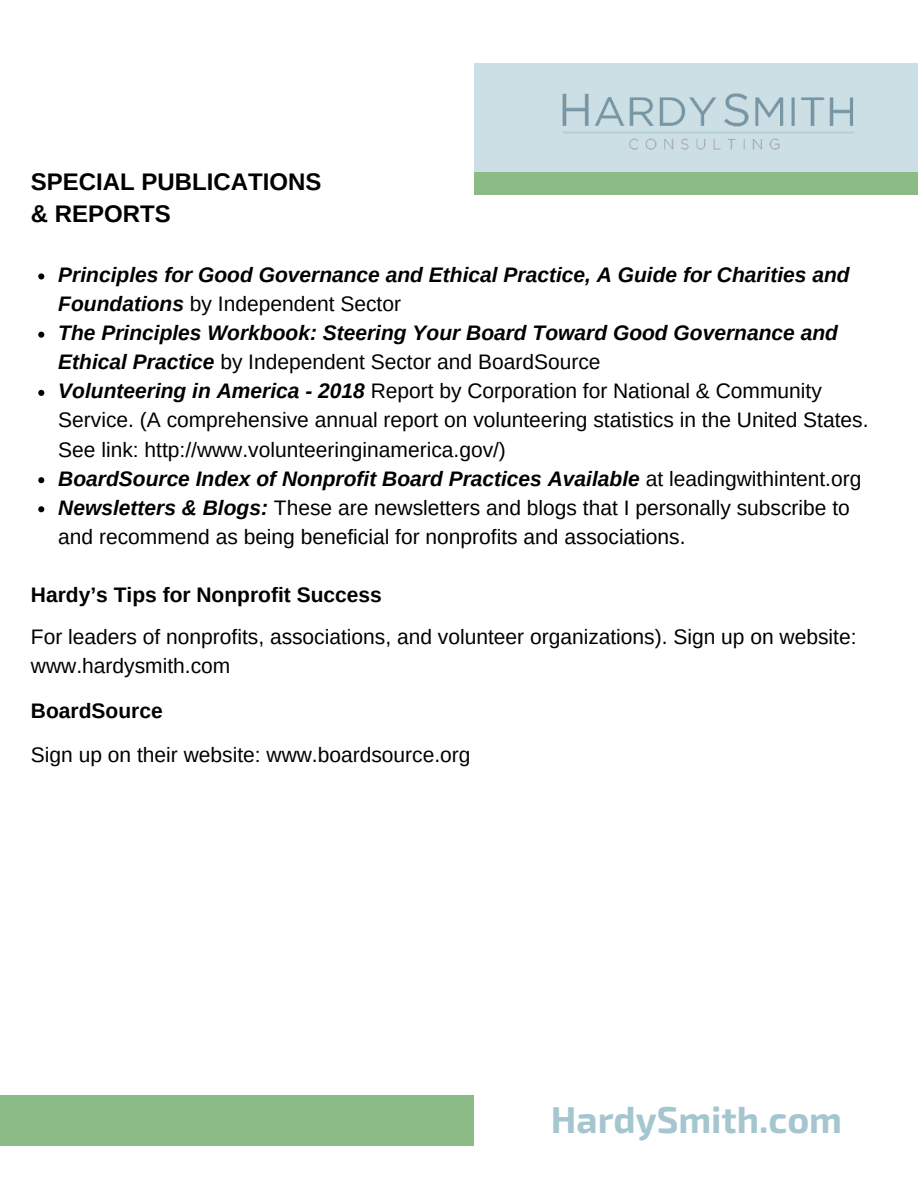
<style>
.page{position:relative;width:918px;height:1188px;background:#fff}
.page>*{position:absolute;margin:0;border:0;box-sizing:border-box;transform-origin:0 0}
.t1{font:700 37.35px "Exo 2";color:#a5c6cf}
.t2{font:700 24px/32.7px "Arimo";color:#000}
.t3{font:21px/29.1px "Arimo";color:#000}
.t4{font:700 21px "Arimo";color:#000}
.s1{font-weight:700;font-style:italic}
</style>
<div class="page">
<div style="left:475px;top:64px;width:443px;height:119px;background:#ccdfe4"></div>
<div style="left:475px;top:172px;width:443px;height:23px;background:#8bbc87"></div>
<div style="left:0;top:1095px;width:474px;height:51px;background:#8bbc87"></div>
<img style="left:526px;top:63px;width:369px;height:87px">
<svg style="left:38px;top:273px;width:6px;height:6px"></svg>
<svg style="left:38px;top:332px;width:6px;height:6px"></svg>
<svg style="left:38px;top:390px;width:6px;height:6px"></svg>
<svg style="left:38px;top:477px;width:6px;height:6px"></svg>
<svg style="left:38px;top:506px;width:6px;height:6px"></svg>
<p class="t2" style="left:31px;top:165px;width:292px">SPECIAL PUBLICATIONS &amp; REPORTS</p>
<p class="t3" style="left:58px;top:260px;width:812px"><span class="s1">Principles for Good Governance and Ethical Practice, A Guide for Charities and Foundations</span> by Independent Sector<br><span class="s1">The Principles Workbook: Steering Your Board Toward Good Governance and Ethical Practice</span> by Independent Sector and BoardSource<br><span class="s1">Volunteering in America - 2018</span> Report by Corporation for National &amp; Community Service. (A comprehensive annual report on volunteering statistics in the United States.<br>See link: http://www.volunteeringinamerica.gov/)<br><span class="s1">BoardSource Index of Nonprofit Board Practices Available</span> at leadingwithintent.org <span class="s1">Newsletters &amp; Blogs:</span> These are newsletters and blogs that I personally subscribe to and recommend as being beneficial for nonprofits and associations.</p>
<p class="t4" style="left:31px;top:583px;width:352px">Hardy’s Tips for Nonprofit Success</p>
<p class="t3" style="left:31px;top:622px;width:827px">For leaders of nonprofits, associations, and volunteer organizations). Sign up on website: www.hardysmith.com</p>
<p class="t4" style="left:31px;top:699px;width:133px">BoardSource</p>
<p class="t3" style="left:31px;top:740px;width:441px">Sign up on their website: www.boardsource.org</p>
<h1 class="t1" style="left:551px;top:1096px;width:293px">HardySmith.com</h1>
</div>
